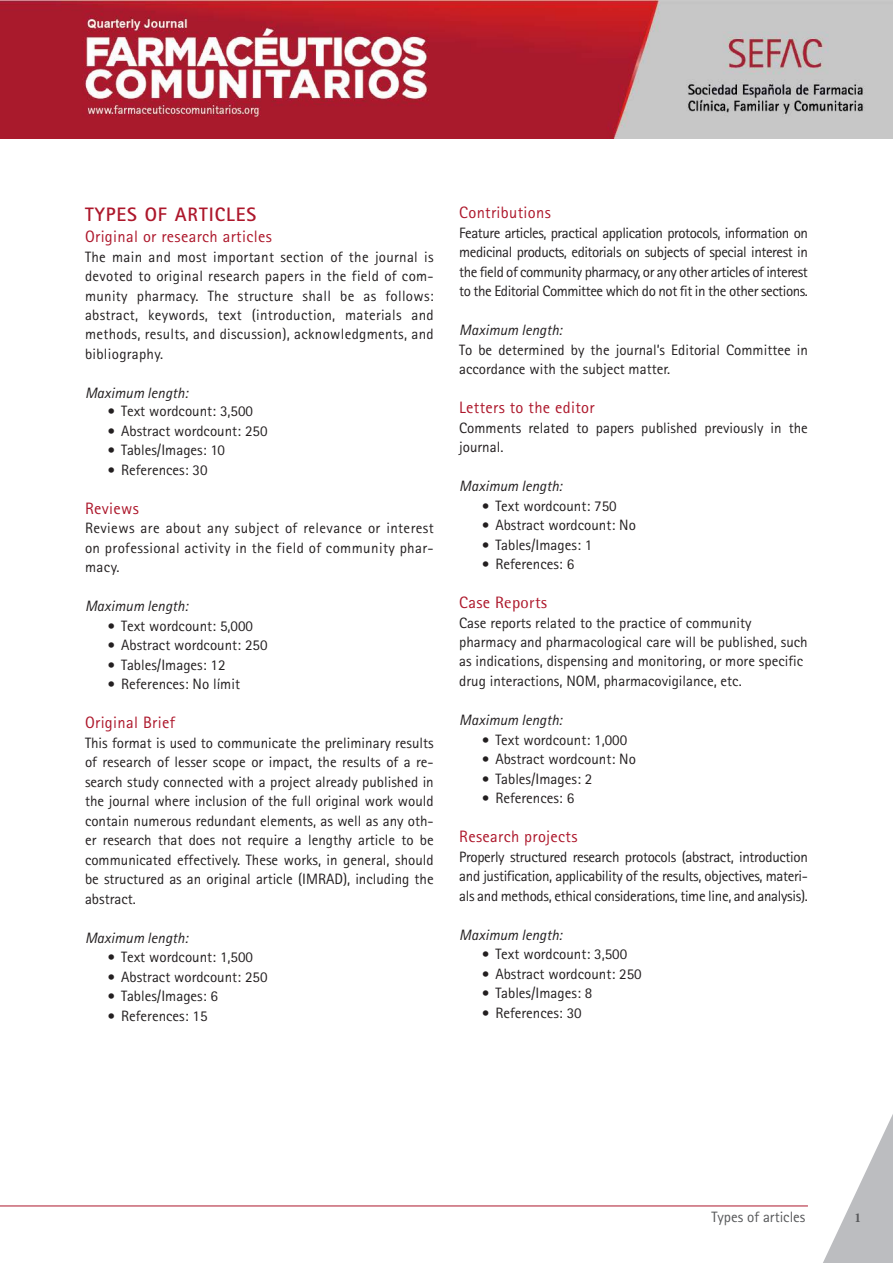
<style>
.page{position:relative;width:893px;height:1263px;background:#fff}
.page>*{position:absolute;margin:0;border:0;box-sizing:border-box;transform-origin:0 0}
.t3{font:700 19.5px "Rotis Sans Serif Std";letter-spacing:.05em;color:#ad172b}
.t2{font:16.5px "Rotis Sans Serif";letter-spacing:.02em;color:#ad172b}
.t3-2{font:16.5px "Rotis Sans Serif";letter-spacing:.02em;color:#ad172b}
.t3-3{font:16.5px "Rotis Semi Sans Std";letter-spacing:.02em;color:#ad172b}
.t3-4{font:15px/19.5px "Rotis Sans Serif";color:#231f20;text-align:justify}
.t3-5{font:15px/19.4px "Rotis Sans Serif Std";color:#231f20}
.t3-6{font:italic 15px "Rotis Sans Serif";color:#231f20}
.t1{font:15px "Rotis Sans Serif Std";color:#57585a}
.None-2{font:700 13.5px "Minion Pro";color:#57585a}
.s1{font-family:"Rotis Serif"}
.s2{font-family:"Rotis Sans Serif"}
</style>
<div class="page">
<hr style="left:0;top:1205px;width:808px;height:1px;background:#ad172b">
<svg style="left:823px;top:1114px;width:70px;height:149px"></svg>
<img style="left:0;top:1px;width:893px;height:138px">
<p class="t3" style="left:85px;top:202px;width:173px">TYPES OF ARTICLES</p>
<p class="t3-2" style="left:85px;top:227px;width:188px">Original or research articles</p>
<p class="t3-4" style="left:85px;top:247px;width:350px">The main and most important section of the journal is devoted to original research papers in the field of com&shy;munity pharmacy. The structure shall be as follows: abstract, keywords, text (introduction, materials and methods, results, and discussion), acknowledgments, and bibliography.</p>
<p class="t3-6" style="left:85px;top:384px;width:104px">Maximum length:</p>
<p class="t3-4" style="left:108px;top:401px;width:147px"><span class="s1">•</span> Text wordcount: 3,500</p>
<p class="t3-4" style="left:108px;top:421px;width:161px"><span class="s1">•</span> Abstract wordcount: 250</p>
<p class="t3-4" style="left:108px;top:440px;width:119px"><span class="s1">•</span> Tables/Images: 10</p>
<p class="t3-4" style="left:108px;top:460px;width:101px"><span class="s1">•</span> References: 30</p>
<p class="t2" style="left:85px;top:498px;width:55px">Reviews</p>
<p class="t3-4" style="left:85px;top:518px;width:350px">Reviews are about any subject of relevance or interest on professional activity in the field of community phar&shy;macy.</p>
<p class="t3-6" style="left:85px;top:597px;width:104px">Maximum length:</p>
<p class="t3-4" style="left:108px;top:616px;width:147px"><span class="s1">•</span> Text wordcount: 5,000</p>
<p class="t3-4" style="left:108px;top:635px;width:161px"><span class="s1">•</span> Abstract wordcount: 250</p>
<p class="t3-4" style="left:108px;top:655px;width:120px"><span class="s1">•</span> Tables/Images: 12</p>
<p class="t3-4" style="left:108px;top:674px;width:134px"><span class="s1">•</span> References: No límit</p>
<p class="t2" style="left:85px;top:713px;width:91px">Original Brief</p>
<p class="t3-4" style="left:85px;top:733px;width:350px">This format is used to communicate the preliminary results of research of lesser scope or impact, the results of a re&shy;search study connected with a project already published in the journal where inclusion of the full original work would contain numerous redundant elements, as well as any oth&shy;er research that does not require a lengthy article to be communicated effectively. These works, in general, should be structured as an original article (IMRAD), including the abstract.</p>
<p class="t3-6" style="left:85px;top:929px;width:104px">Maximum length:</p>
<p class="t3-4" style="left:108px;top:947px;width:147px"><span class="s1">•</span> Text wordcount: 1,500</p>
<p class="t3-4" style="left:108px;top:967px;width:161px"><span class="s1">•</span> Abstract wordcount: 250</p>
<p class="t3-4" style="left:108px;top:986px;width:112px"><span class="s1">•</span> Tables/Images: 6</p>
<p class="t3-4" style="left:108px;top:1006px;width:101px"><span class="s1">•</span> References: 15</p>
<p class="t2" style="left:459px;top:203px;width:93px">Contributions</p>
<p class="t3-4" style="left:459px;top:223px;width:350px">Feature articles, practical application protocols, information on medicinal products, editorials on subjects of special interest in the field of community pharmacy, or any other articles of interest to the Editorial Committee which do not fit in the other sections.</p>
<p class="t3-6" style="left:459px;top:321px;width:104px">Maximum length:</p>
<p class="t3-4" style="left:459px;top:340px;width:350px">To be determined by the journal’s Editorial Committee in accordance with the subject matter.</p>
<p class="t2" style="left:459px;top:398px;width:137px">Letters to the editor</p>
<p class="t3-4" style="left:459px;top:418px;width:350px">Comments related to papers published previously in the journal.</p>
<p class="t3-6" style="left:459px;top:477px;width:104px">Maximum length:</p>
<p class="t3-4" style="left:482px;top:496px;width:136px"><span class="s1">•</span> Text wordcount: 750</p>
<p class="t3-4" style="left:482px;top:515px;width:156px"><span class="s1">•</span> Abstract wordcount: No</p>
<p class="t3-4" style="left:482px;top:535px;width:112px"><span class="s1">•</span> Tables/Images: 1</p>
<p class="t3-4" style="left:482px;top:554px;width:94px"><span class="s1">•</span> References: 6</p>
<p class="t3-3" style="left:459px;top:592px;width:89px"><span class="s2">Case</span> Reports</p>
<p class="t3-5" style="left:459px;top:613px;width:350px">Case reports related to the practice of community pharmacy and pharmacological care will be published, such as indications, dispensing and monitoring, or more specific drug interactions, NOM, pharmacovigilance, etc.</p>
<p class="t3-6" style="left:459px;top:711px;width:104px">Maximum length:</p>
<p class="t3-4" style="left:482px;top:730px;width:147px"><span class="s1">•</span> Text wordcount: 1,000</p>
<p class="t3-4" style="left:482px;top:749px;width:156px"><span class="s1">•</span> Abstract wordcount: No</p>
<p class="t3-4" style="left:482px;top:769px;width:112px"><span class="s1">•</span> Tables/Images: 2</p>
<p class="t3-4" style="left:482px;top:788px;width:94px"><span class="s1">•</span> References: 6</p>
<p class="t2" style="left:459px;top:827px;width:120px">Research projects</p>
<p class="t3-4" style="left:459px;top:847px;width:350px">Properly structured research protocols (abstract, introduction and justification, applicability of the results, objectives, materi&shy;als and methods, ethical considerations, time line, and analysis).</p>
<p class="t3-6" style="left:459px;top:926px;width:104px">Maximum length:</p>
<p class="t3-4" style="left:482px;top:944px;width:147px"><span class="s1">•</span> Text wordcount: 3,500</p>
<p class="t3-4" style="left:482px;top:964px;width:161px"><span class="s1">•</span> Abstract wordcount: 250</p>
<p class="t3-4" style="left:482px;top:983px;width:112px"><span class="s1">•</span> Tables/Images: 8</p>
<p class="t3-4" style="left:482px;top:1003px;width:101px"><span class="s1">•</span> References: 30</p>
<p class="t1" style="left:711px;top:1208px;width:96px">Types of articles</p>
<p class="None-2" style="left:855px;top:1208px;width:8px">1</p>
</div>
